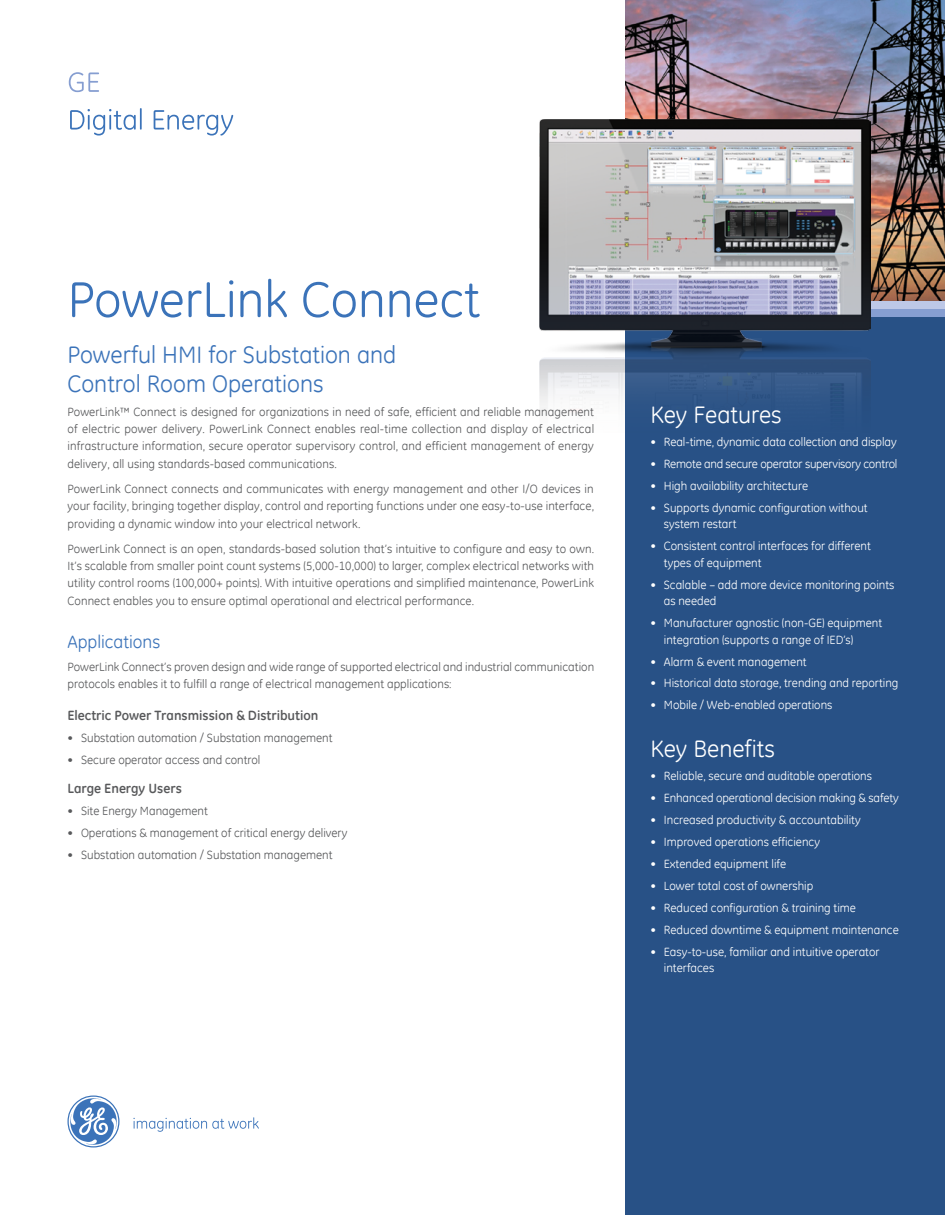
<style>
.page{position:relative;width:945px;height:1215px;background:#fff}
.page>*{position:absolute;margin:0;border:0;box-sizing:border-box;transform-origin:0 0}
.t1{font:51px "GE Inspira";color:#3b73b9}
.t2{font:24px/28.8px "GE Inspira";color:#3b73b9}
.t3{font:24px "GE Inspira";color:#fff}
.t4{font:18px "GE Inspira";color:#3b73b9}
.t5{font:700 13.5px "GE Inspira";color:#58595b}
.t6{font:12px/17.2px "GE Inspira";color:#58595b;text-align:justify}
.t7{font:12px/16.5px "GE Inspira";color:#fff}
.t8{font:12px "GE Inspira";letter-spacing:-.02em;color:#fff}
</style>
<div class="page">
<svg style="left:70px;top:108px;width:163px;height:28px"></svg>
<svg style="left:69px;top:72px;width:30px;height:20px"></svg>
<div style="left:626px;top:310px;width:319px;height:905px;background:#285186"></div>
<div style="left:626px;top:307px;width:319px;height:10px;background:#869ed1"></div>
<div style="left:626px;top:299px;width:319px;height:10px;background:#bdc8e7"></div>
<svg style="left:133px;top:1117px;width:126px;height:15px"></svg>
<svg style="left:68px;top:1096px;width:51px;height:52px"></svg>
<img style="left:626px;top:0;width:319px;height:300px">
<img style="left:539px;top:119px;width:332px;height:314px">
<h1 class="t1" style="left:68px;top:266px;width:414px">PowerLink Connect</h1>
<h2 class="t2" style="left:68px;top:340px;width:330px">Powerful HMI for Substation and<br>Control Room Operations</h2>
<p class="t6" style="left:68px;top:403px;width:528px">PowerLink™ Connect is designed for organizations in need of safe, efficient and reliable management of electric power delivery. PowerLink Connect enables real-time collection and display of electrical infrastructure information, secure operator supervisory control, and efficient management of energy delivery, all using standards-based communications.</p>
<p class="t6" style="left:68px;top:480px;width:528px">PowerLink Connect connects and communicates with energy management and other I/O devices in your facility, bringing together display, control and reporting functions under one easy-to-use interface, providing a dynamic window into your electrical network.</p>
<p class="t6" style="left:68px;top:540px;width:528px">PowerLink Connect is an open, standards-based solution that’s intuitive to configure and easy to own.<br>It’s scalable from smaller point count systems (5,000-10,000) to larger, complex electrical networks with utility control rooms (100,000+ points). With intuitive operations and simplified maintenance, PowerLink Connect enables you to ensure optimal operational and electrical performance.</p>
<h3 class="t4" style="left:68px;top:630px;width:94px">Applications</h3>
<p class="t6" style="left:68px;top:657px;width:528px">PowerLink Connect’s proven design and wide range of supported electrical and industrial communication protocols enables it to fulfill a range of electrical management applications:</p>
<p class="t5" style="left:68px;top:706px;width:253px">Electric Power Transmission &amp; Distribution</p>
<p class="t6" style="left:68px;top:729px;width:267px">• Substation automation / Substation management</p>
<p class="t6" style="left:68px;top:751px;width:195px">• Secure operator access and control</p>
<p class="t5" style="left:68px;top:780px;width:116px">Large Energy Users</p>
<p class="t6" style="left:68px;top:802px;width:142px">• Site Energy Management</p>
<p class="t6" style="left:68px;top:824px;width:281px">• Operations &amp; management of critical energy delivery</p>
<p class="t6" style="left:68px;top:846px;width:267px">• Substation automation / Substation management</p>
<h2 class="t3" style="left:650px;top:399px;width:133px">Key Features</h2>
<p class="t7" style="left:650px;top:434px;width:248px">• Real-time, dynamic data collection and display</p>
<p class="t8" style="left:650px;top:456px;width:249px">• Remote and secure operator supervisory control</p>
<p class="t7" style="left:650px;top:477px;width:159px">• High availability architecture</p>
<p class="t7" style="left:664px;top:499px;width:205px;text-indent:-14px">• Supports dynamic configuration without system restart</p>
<p class="t7" style="left:664px;top:538px;width:208px;text-indent:-14px">• Consistent control interfaces for different types of equipment</p>
<p class="t7" style="left:664px;top:576px;width:232px;text-indent:-14px">• Scalable – add more device monitoring points as needed</p>
<p class="t7" style="left:664px;top:614px;width:220px;text-indent:-14px">• Manufacturer agnostic (non-GE) equipment integration (supports a range of IED’s)</p>
<p class="t7" style="left:650px;top:653px;width:158px">• Alarm &amp; event management</p>
<p class="t7" style="left:650px;top:675px;width:250px">• Historical data storage, trending and reporting</p>
<p class="t7" style="left:650px;top:697px;width:184px">• Mobile / Web-enabled operations</p>
<h2 class="t3" style="left:650px;top:733px;width:126px">Key Benefits</h2>
<p class="t7" style="left:650px;top:768px;width:223px">• Reliable, secure and auditable operations</p>
<p class="t7" style="left:650px;top:790px;width:250px">• Enhanced operational decision making &amp; safety</p>
<p class="t7" style="left:650px;top:811px;width:212px">• Increased productivity &amp; accountability</p>
<p class="t7" style="left:650px;top:833px;width:171px">• Improved operations efficiency</p>
<p class="t7" style="left:650px;top:855px;width:137px">• Extended equipment life</p>
<p class="t7" style="left:650px;top:877px;width:164px">• Lower total cost of ownership</p>
<p class="t7" style="left:650px;top:899px;width:207px">• Reduced configuration &amp; training time</p>
<p class="t7" style="left:650px;top:921px;width:250px">• Reduced downtime &amp; equipment maintenance</p>
<p class="t7" style="left:664px;top:943px;width:217px;text-indent:-14px">• Easy-to-use, familiar and intuitive operator interfaces</p>
</div>
